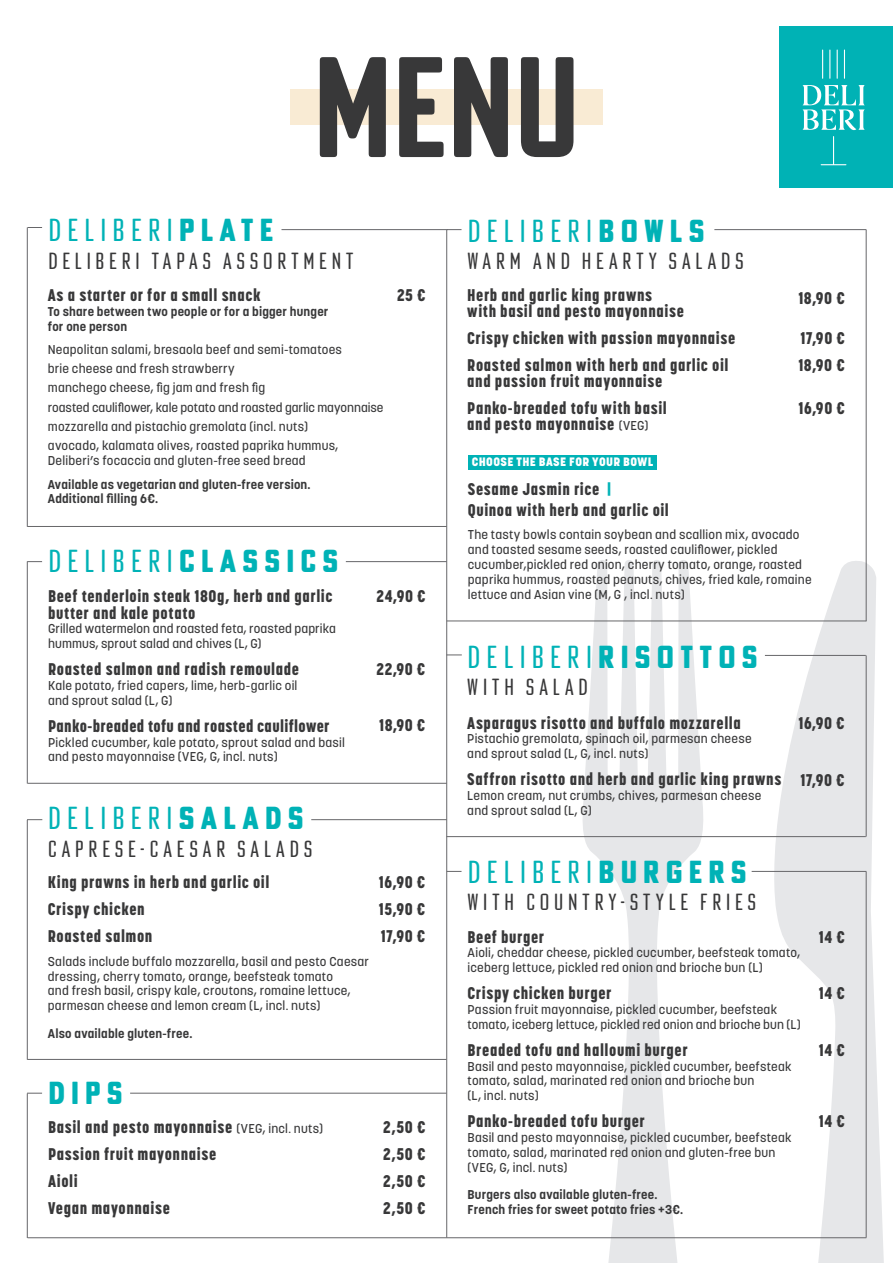
<style>
.page{position:relative;width:893px;height:1263px;background:#fff}
.page>*{position:absolute;margin:0;border:0;box-sizing:border-box;transform-origin:0 0}
.t1{font:700 139.65px "Poster Gothic Round Ex Cond ATF";color:#383839}
.t2{font:31.2px "Poster Gothic Round Ex Cond ATF";letter-spacing:.19em;color:#00b2b6}
.t3{font:800 31.2px "Poster Gothic Round Ex Cond ATF";color:#00b2b6}
.t4{font:22.8px "Poster Gothic Round Ex Cond ATF";letter-spacing:.2em;color:#383839}
.t5{font:800 16.8px/26.8px "Korolev Condensed";letter-spacing:.035em;color:#383839}
.t6{font:500 12.75px/14.9px "Korolev";letter-spacing:.015em;color:#383839}
.t7{font:700 12.75px/14.9px "Korolev";letter-spacing:.01em;color:#383839}
.t8{font:800 12.15px "Korolev";letter-spacing:.03em;color:#fff}
.s1{font-weight:800}
.s2{font-family:"Korolev";font-weight:500;font-size:12.75px}
.s3{color:#00b2b6}
</style>
<div class="page">
<div style="left:290px;top:90px;width:313px;height:35px;background:#f9ebd4"></div>
<div style="left:780px;top:27px;width:113px;height:161px;background:#00b2b5"></div>
<svg style="left:821px;top:136px;width:25px;height:29px"></svg>
<svg style="left:829px;top:50px;width:1px;height:29px"></svg>
<svg style="left:822px;top:50px;width:1px;height:29px"></svg>
<svg style="left:837px;top:50px;width:1px;height:29px"></svg>
<svg style="left:844px;top:50px;width:1px;height:29px"></svg>
<svg style="left:803px;top:85px;width:61px;height:45px"></svg>
<svg style="left:753px;top:559px;width:131px;height:704px"></svg>
<svg style="left:580px;top:560px;width:126px;height:703px"></svg>
<hr style="left:446px;top:230px;width:1px;height:1007px;background:#666669">
<hr style="left:866px;top:230px;width:1px;height:391px;background:#666669">
<svg style="left:28px;top:561px;width:14px;height:1px"></svg>
<svg style="left:27px;top:819px;width:15px;height:1px"></svg>
<svg style="left:447px;top:229px;width:14px;height:1px"></svg>
<svg style="left:28px;top:227px;width:14px;height:1px"></svg>
<hr style="left:27px;top:227px;width:1px;height:300px;background:#666669">
<hr style="left:27px;top:526px;width:420px;height:1px;background:#666669">
<svg style="left:447px;top:871px;width:14px;height:1px"></svg>
<hr style="left:447px;top:621px;width:419px;height:1px;background:#666669">
<hr style="left:446px;top:836px;width:420px;height:1px;background:#666669">
<hr style="left:28px;top:783px;width:419px;height:1px;background:#666669">
<hr style="left:28px;top:1237px;width:838px;height:1px;background:#666669">
<hr style="left:27px;top:561px;width:1px;height:222px;background:#666669">
<hr style="left:27px;top:820px;width:1px;height:240px;background:#666669">
<hr style="left:866px;top:655px;width:1px;height:182px;background:#666669">
<hr style="left:866px;top:872px;width:1px;height:365px;background:#666669">
<hr style="left:752px;top:871px;width:114px;height:1px;background:#666669">
<hr style="left:714px;top:229px;width:152px;height:1px;background:#666669">
<hr style="left:281px;top:229px;width:166px;height:1px;background:#666669">
<hr style="left:311px;top:819px;width:136px;height:1px;background:#666669">
<hr style="left:346px;top:561px;width:101px;height:1px;background:#666669">
<div style="left:468px;top:455px;width:189px;height:15px;background:#00b2b6"></div>
<hr style="left:27px;top:1059px;width:419px;height:1px;background:#666669">
<svg style="left:28px;top:1093px;width:14px;height:1px"></svg>
<hr style="left:130px;top:1093px;width:316px;height:1px;background:#666669">
<svg style="left:446px;top:655px;width:16px;height:1px"></svg>
<hr style="left:765px;top:655px;width:101px;height:1px;background:#666669">
<hr style="left:27px;top:1093px;width:1px;height:145px;background:#666669">
<h1 class="t1" style="left:312px;top:17px;width:271px">MENU</h1>
<h2 class="t2" style="left:48px;top:211px;width:227px">DELIBERI<span class="s1">PLATE</span></h2>
<h3 class="t4" style="left:48px;top:246px;width:307px">DELIBERI TAPAS ASSORTMENT</h3>
<h3 class="t5" style="left:48px;top:282px;width:214px">As a starter or for a small snack</h3>
<p class="t7" style="left:48px;top:304px;width:282px">To share between two people or for a bigger hunger for one person</p>
<p class="t6" style="left:48px;top:340px;width:337px;line-height:19px">Neapolitan salami, bresaola beef and semi-tomatoes<br>brie cheese and fresh strawberry<br>manchego cheese, fig jam and fresh fig<br>roasted cauliflower, kale potato and roasted garlic mayonnaise mozzarella and pistachio gremolata (incl. nuts)<br>avocado, kalamata olives, roasted paprika hummus,</p>
<p class="t6" style="left:48px;top:453px;width:259px">Deliberi’s focaccia and gluten-free seed bread</p>
<p class="t7" style="left:48px;top:477px;width:264px">Available as vegetarian and gluten-free version.<br>Additional filling 6€.</p>
<h3 class="t5" style="left:397px;top:282px;width:30px">25 €</h3>
<h2 class="t2" style="left:48px;top:542px;width:292px">DELIBERI<span class="s1">CLASSICS</span></h2>
<h3 class="t5" style="left:48px;top:588px;width:286px;line-height:16.2px">Beef tenderloin steak 180g, herb and garlic butter and kale potato</h3>
<p class="t6" style="left:48px;top:621px;width:289px">Grilled watermelon and roasted feta, roasted paprika hummus, sprout salad and chives (L, G)</p>
<h3 class="t5" style="left:48px;top:655px;width:253px">Roasted salmon and radish remoulade</h3>
<p class="t6" style="left:48px;top:678px;width:251px">Kale potato, fried capers, lime, herb-garlic oil and sprout salad (L, G)</p>
<h3 class="t5" style="left:48px;top:712px;width:283px">Panko-breaded tofu and roasted cauliflower</h3>
<p class="t6" style="left:48px;top:735px;width:298px">Pickled cucumber, kale potato, sprout salad and basil and pesto mayonnaise (VEG, G, incl. nuts)</p>
<h3 class="t5" style="left:377px;top:583px;width:50px">24,90 €</h3>
<h3 class="t5" style="left:376px;top:655px;width:50px">22,90 €</h3>
<h3 class="t5" style="left:379px;top:712px;width:47px">18,90 €</h3>
<h2 class="t2" style="left:48px;top:799px;width:258px">DELIBERI<span class="s1">SALADS</span></h2>
<h3 class="t4" style="left:48px;top:834px;width:266px">CAPRESE-CAESAR SALADS</h3>
<h3 class="t5" style="left:48px;top:868px;width:223px">King prawns in herb and garlic oil<br>Crispy chicken<br>Roasted salmon</h3>
<p class="t6" style="left:48px;top:954px;width:323px">Salads include buffalo mozzarella, basil and pesto Caesar dressing, cherry tomato, orange, beefsteak tomato<br>and fresh basil, crispy kale, croutons, romaine lettuce, parmesan cheese and lemon cream (L, incl. nuts)</p>
<p class="t7" style="left:48px;top:1026px;width:146px">Also available gluten-free.</p>
<h3 class="t5" style="left:379px;top:868px;width:48px;text-align:justify">16,90 € 15,90 € 17,90 €</h3>
<h2 class="t3" style="left:48px;top:1073px;width:76px">DIPS</h2>
<h3 class="t5" style="left:48px;top:1114px;width:277px">Basil and pesto mayonnaise <span class="s2">(VEG, incl. nuts)<br></span>Passion fruit mayonnaise<br>Aioli<br>Vegan mayonnaise</h3>
<h3 class="t5" style="left:383px;top:1114px;width:44px;text-align:justify">2,50 € 2,50 € 2,50 € 2,50 €</h3>
<h2 class="t2" style="left:467px;top:211px;width:239px">DELIBERI<span class="s1">BOWLS</span></h2>
<h3 class="t4" style="left:467px;top:247px;width:278px">WARM AND HEARTY SALADS</h3>
<h3 class="t5" style="left:467px;top:282px;width:186px">Herb and garlic king prawns</h3>
<h3 class="t5" style="left:798px;top:284px;width:48px">18,90 €</h3>
<h3 class="t5" style="left:467px;top:298px;width:270px">with basil and pesto mayonnaise<br>Crispy chicken with passion mayonnaise<br>Roasted salmon with herb and garlic oil</h3>
<h3 class="t5" style="left:467px;top:368px;width:201px">and passion fruit mayonnaise<br>Panko-breaded tofu with basil</h3>
<h3 class="t5" style="left:467px;top:411px;width:183px">and pesto mayonnaise <span class="s2">(VEG)</span></h3>
<h3 class="t5" style="left:798px;top:325px;width:48px">17,90 €<br>18,90 €</h3>
<h3 class="t5" style="left:798px;top:394px;width:48px">16,90 €</h3>
<p class="t8" style="left:472px;top:454px;width:183px">CHOOSE THE BASE FOR YOUR BOWL</p>
<h3 class="t5" style="left:468px;top:479px;width:203px;line-height:20.1px">Sesame Jasmin rice <span class="s3">|<br></span>Quinoa with herb and garlic oil</h3>
<p class="t6" style="left:468px;top:527px;width:345px">The tasty bowls contain soybean and scallion mix, avocado and toasted sesame seeds, roasted cauliflower, pickled cucumber,pickled red onion, cherry tomato, orange, roasted paprika hummus, roasted peanuts, chives, fried kale, romaine lettuce and Asian vine (M, G , incl. nuts)</p>
<h2 class="t2" style="left:467px;top:637px;width:292px">DELIBERI<span class="s1">RISOTTOS</span></h2>
<h3 class="t4" style="left:467px;top:673px;width:122px">WITH SALAD</h3>
<h3 class="t5" style="left:467px;top:709px;width:275px">Asparagus risotto and buffalo mozzarella</h3>
<p class="t6" style="left:467px;top:731px;width:286px">Pistachio gremolata, spinach oil, parmesan cheese and sprout salad (L, G, incl. nuts)</p>
<h3 class="t5" style="left:467px;top:766px;width:316px">Saffron risotto and herb and garlic king prawns</h3>
<p class="t6" style="left:467px;top:788px;width:296px">Lemon cream, nut crumbs, chives, parmesan cheese and sprout salad (L, G)</p>
<h2 class="t2" style="left:468px;top:852px;width:281px">DELIBERI<span class="s1">BURGERS</span></h2>
<h3 class="t4" style="left:468px;top:888px;width:290px">WITH COUNTRY-STYLE FRIES</h3>
<h3 class="t5" style="left:799px;top:709px;width:47px">16,90 €</h3>
<h3 class="t5" style="left:800px;top:766px;width:46px">17,90 €</h3>
<h3 class="t5" style="left:468px;top:923px;width:78px">Beef burger</h3>
<p class="t6" style="left:468px;top:945px;width:334px">Aioli, cheddar cheese, pickled cucumber, beefsteak tomato, iceberg lettuce, pickled red onion and brioche bun (L)</p>
<h3 class="t5" style="left:468px;top:979px;width:146px">Crispy chicken burger</h3>
<p class="t6" style="left:468px;top:1002px;width:335px">Passion fruit mayonnaise, pickled cucumber, beefsteak tomato, iceberg lettuce, pickled red onion and brioche bun (L)</p>
<h3 class="t5" style="left:468px;top:1036px;width:222px">Breaded tofu and halloumi burger</h3>
<p class="t6" style="left:468px;top:1058px;width:326px">Basil and pesto mayonnaise, pickled cucumber, beefsteak tomato, salad, marinated red onion and brioche bun<br>(L, incl. nuts)</p>
<h3 class="t5" style="left:468px;top:1107px;width:179px">Panko-breaded tofu burger</h3>
<p class="t6" style="left:468px;top:1130px;width:326px">Basil and pesto mayonnaise, pickled cucumber, beefsteak tomato, salad, marinated red onion and gluten-free bun (VEG, G, incl. nuts)</p>
<p class="t7" style="left:468px;top:1187px;width:217px">Burgers also available gluten-free.<br>French fries for sweet potato fries +3€.</p>
<h3 class="t5" style="left:819px;top:923px;width:27px">14 €</h3>
<h3 class="t5" style="left:819px;top:980px;width:27px">14 €</h3>
<h3 class="t5" style="left:819px;top:1036px;width:27px">14 €</h3>
<h3 class="t5" style="left:819px;top:1107px;width:27px">14 €</h3>
</div>
